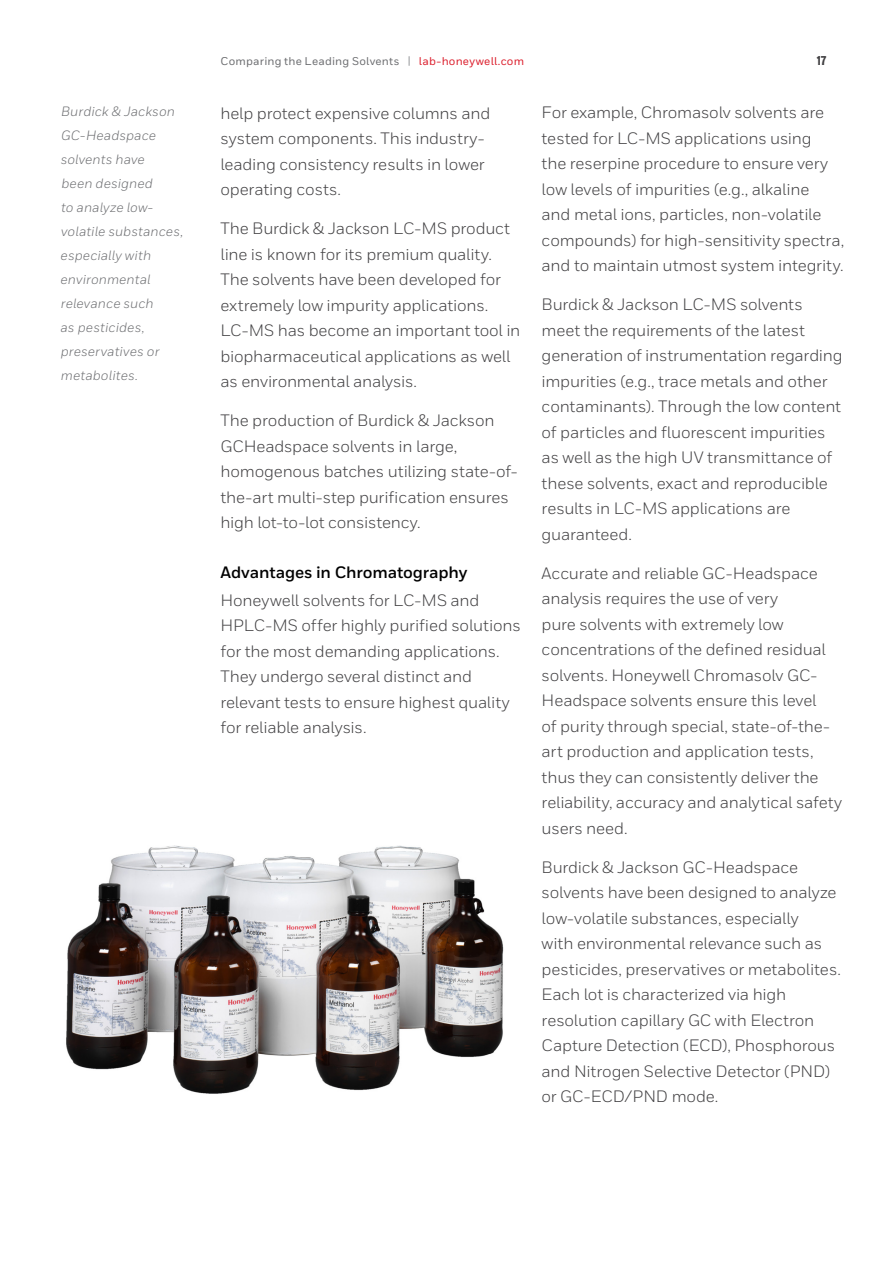
<style>
.page{position:relative;width:893px;height:1263px;background:#fff}
.page>*{position:absolute;margin:0;border:0;box-sizing:border-box;transform-origin:0 0}
.t1{font:16.5px/25.5px "Honeywell Sans";letter-spacing:-.01em;color:#414042}
.t2{font:700 16.5px "Honeywell Sans";letter-spacing:-.01em;color:#000}
.t3{font:italic 13.5px/24px "Honeywell Sans";letter-spacing:.005em;color:#6d6e71}
.t4{font:800 12.75px "Honeywell Cond";color:#414042}
.t5{font:500 11.25px "Honeywell Sans";letter-spacing:.02em;color:#6d6e71}
.s1{font-size:11.4px;color:#939598}
.s2{color:#dc202e}
</style>
<div class="page">
<img style="left:66px;top:845px;width:438px;height:249px">
<p class="t3" style="left:61px;top:100px;width:124px">Burdick &amp; Jackson<br>GC-Headspace solvents have<br>been designed<br>to analyze low&shy;volatile substances, especially with environmental relevance such<br>as pesticides, preservatives or metabolites.</p>
<p class="t5" style="left:221px;top:55px;width:305px">Comparing the Leading Solvents <span class="s1">|</span> <span class="s2">lab-honeywell.com</span></p>
<p class="t4" style="left:817px;top:53px;width:11px">17</p>
<p class="t1" style="left:220px;top:100px;width:271px">help protect expensive columns and system components. This industry&shy;leading consistency results in lower operating costs.</p>
<p class="t1" style="left:220px;top:216px;width:301px">The Burdick &amp; Jackson LC-MS product line is known for its premium quality.<br>The solvents have been developed for extremely low impurity applications.<br>LC-MS has become an important tool in biopharmaceutical applications as well as environmental analysis.</p>
<p class="t1" style="left:220px;top:408px;width:299px">The production of Burdick &amp; Jackson GCHeadspace solvents in large, homogenous batches utilizing state-of&shy;the-art multi-step purification ensures high lot-to-lot consistency.</p>
<p class="t2" style="left:220px;top:562px;width:248px">Advantages in Chromatography</p>
<p class="t1" style="left:220px;top:587px;width:302px">Honeywell solvents for LC-MS and HPLC-MS offer highly purified solutions for the most demanding applications.<br>They undergo several distinct and relevant tests to ensure highest quality for reliable analysis.</p>
<p class="t1" style="left:542px;top:100px;width:304px">For example, Chromasolv solvents are tested for LC-MS applications using<br>the reserpine procedure to ensure very low levels of impurities (e.g., alkaline<br>and metal ions, particles, non-volatile compounds) for high-sensitivity spectra, and to maintain utmost system integrity.</p>
<p class="t1" style="left:542px;top:292px;width:303px">Burdick &amp; Jackson LC-MS solvents meet the requirements of the latest generation of instrumentation regarding impurities (e.g., trace metals and other contaminants). Through the low content of particles and fluorescent impurities as well as the high UV transmittance of these solvents, exact and reproducible results in LC-MS applications are guaranteed.</p>
<p class="t1" style="left:542px;top:560px;width:302px">Accurate and reliable GC-Headspace analysis requires the use of very<br>pure solvents with extremely low concentrations of the defined residual solvents. Honeywell Chromasolv GC-Headspace solvents ensure this level<br>of purity through special, state-of-the&shy;art production and application tests, thus they can consistently deliver the reliability, accuracy and analytical safety users need.</p>
<p class="t1" style="left:542px;top:854px;width:301px">Burdick &amp; Jackson GC-Headspace solvents have been designed to analyze low-volatile substances, especially<br>with environmental relevance such as pesticides, preservatives or metabolites.<br>Each lot is characterized via high resolution capillary GC with Electron Capture Detection (ECD), Phosphorous and Nitrogen Selective Detector (PND) or GC-ECD/PND mode.</p>
</div>
